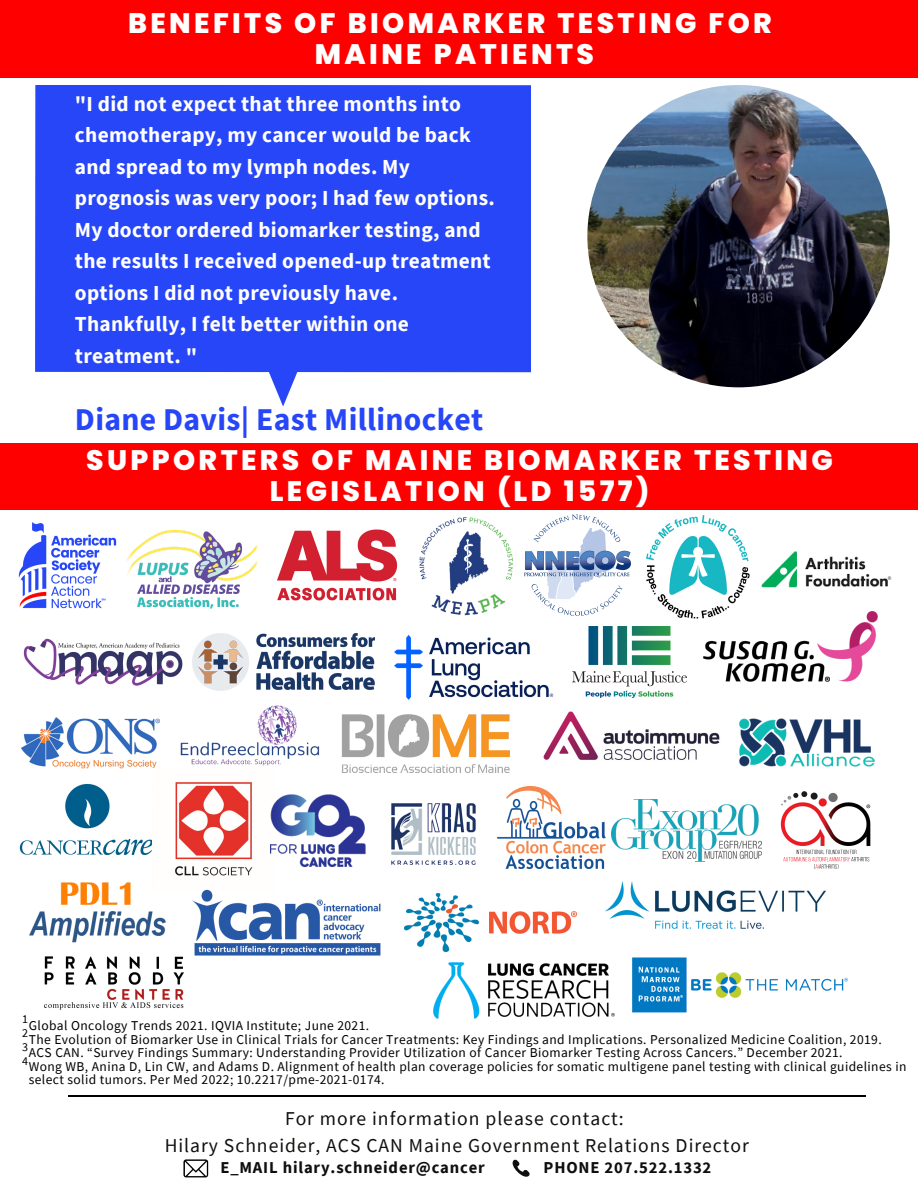
<style>
.page{position:relative;width:918px;height:1188px;background:#fff}
.page>*{position:absolute;margin:0;border:0;box-sizing:border-box;transform-origin:0 0}
.t1{font:700 31.65px "Source Sans Pro";letter-spacing:.01em;color:#2746f8}
.t2{font:800 28.2px/31.5px "Poppins";letter-spacing:.12em;color:#fff;text-align:center}
.t3{font:700 21.3px/31.5px "Source Sans Pro";letter-spacing:.015em;color:#fff}
.t4{font:19.65px/27px "Source Sans Pro";letter-spacing:.05em;color:#100f0d;text-align:center}
.t5{font:700 16.65px "Source Sans Pro";letter-spacing:.05em;color:#100f0d}
.t6{font:13.5px/13.5px "Source Sans Pro";letter-spacing:.03em;color:#000}
.t7{font:12px "Source Sans Pro";color:#000}
</style>
<div class="page">
<img style="left:630px;top:515px;width:120px;height:104px">
<div style="left:0;top:443px;width:918px;height:67px;background:#f00"></div>
<hr style="left:68px;top:1095px;width:797px;height:1px;background:#000">
<svg style="left:183px;top:1159px;width:25px;height:18px"></svg>
<svg style="left:512px;top:1159px;width:18px;height:18px"></svg>
<div style="left:0;top:0;width:918px;height:77px;background:#f00"></div>
<svg style="left:35px;top:85px;width:496px;height:322px;background:#3d59f8"></svg>
<img style="left:587px;top:85px;width:303px;height:302px;border-radius:50%">
<img style="left:19px;top:522px;width:98px;height:86px">
<img style="left:126px;top:529px;width:132px;height:80px">
<img style="left:632px;top:957px;width:216px;height:56px">
<img style="left:21px;top:717px;width:139px;height:52px">
<img style="left:405px;top:893px;width:172px;height:59px">
<img style="left:23px;top:638px;width:160px;height:48px">
<img style="left:180px;top:705px;width:140px;height:61px">
<img style="left:19px;top:783px;width:133px;height:73px">
<img style="left:175px;top:782px;width:78px;height:94px">
<img style="left:612px;top:799px;width:149px;height:62px">
<img style="left:780px;top:791px;width:91px;height:78px">
<img style="left:193px;top:889px;width:188px;height:67px">
<img style="left:29px;top:882px;width:136px;height:61px">
<img style="left:270px;top:794px;width:96px;height:72px">
<img style="left:497px;top:786px;width:108px;height:82px">
<img style="left:391px;top:803px;width:85px;height:62px">
<img style="left:419px;top:517px;width:94px;height:99px">
<img style="left:277px;top:529px;width:121px;height:72px">
<img style="left:761px;top:551px;width:131px;height:37px">
<img style="left:192px;top:633px;width:183px;height:58px">
<img style="left:524px;top:515px;width:106px;height:100px">
<img style="left:394px;top:635px;width:160px;height:65px">
<img style="left:703px;top:611px;width:175px;height:70px">
<img style="left:434px;top:962px;width:181px;height:56px">
<img style="left:573px;top:626px;width:113px;height:71px">
<img style="left:739px;top:718px;width:136px;height:49px">
<img style="left:543px;top:711px;width:177px;height:49px">
<img style="left:605px;top:881px;width:221px;height:48px">
<img style="left:342px;top:715px;width:167px;height:57px">
<img style="left:44px;top:956px;width:140px;height:54px">
<h2 class="t2" style="left:128px;top:7px;width:645px">BENEFITS OF BIOMARKER TESTING FOR<br>MAINE PATIENTS</h2>
<p class="t3" style="left:75px;top:88px;width:421px">"I did not expect that three months into chemotherapy, my cancer would be back and spread to my lymph nodes. My prognosis was very poor; I had few options.<br>My doctor ordered biomarker testing, and the results I received opened-up treatment options I did not previously have.<br>Thankfully, I felt better within one treatment. "</p>
<h1 class="t1" style="left:75px;top:399px;width:410px">Diane Davis| East Millinocket</h1>
<h2 class="t2" style="left:86px;top:444px;width:748px">SUPPORTERS OF MAINE BIOMARKER TESTING<br>LEGISLATION (LD 1577)</h2>
<p class="t7" style="left:22px;top:1011px;width:7px">1</p>
<p class="t7" style="left:22px;top:1039px;width:7px">3</p>
<p class="t6" style="left:29px;top:1019px;width:879px">Global Oncology Trends 2021. IQVIA Institute; June 2021.<br>The Evolution of Biomarker Use in Clinical Trials for Cancer Treatments: Key Findings and Implications. Personalized Medicine Coalition, 2019.<br>ACS CAN. “Survey Findings Summary: Understanding Provider Utilization of Cancer Biomarker Testing Across Cancers.” December 2021.<br>Wong WB, Anina D, Lin CW, and Adams D. Alignment of health plan coverage policies for somatic multigene panel testing with clinical guidelines in select solid tumors. Per Med 2022; 10.2217/pme-2021-0174.</p>
<p class="t7" style="left:22px;top:1025px;width:7px">2</p>
<p class="t7" style="left:22px;top:1053px;width:7px">4</p>
<h3 class="t4" style="left:165px;top:1104px;width:586px">For more information please contact:<br>Hilary Schneider, ACS CAN Maine Government Relations Director</h3>
<p class="t5" style="left:220px;top:1156px;width:266px">E_MAIL hilary.schneider@cancer</p>
<p class="t5" style="left:544px;top:1156px;width:169px">PHONE 207.522.1332</p>
</div>
